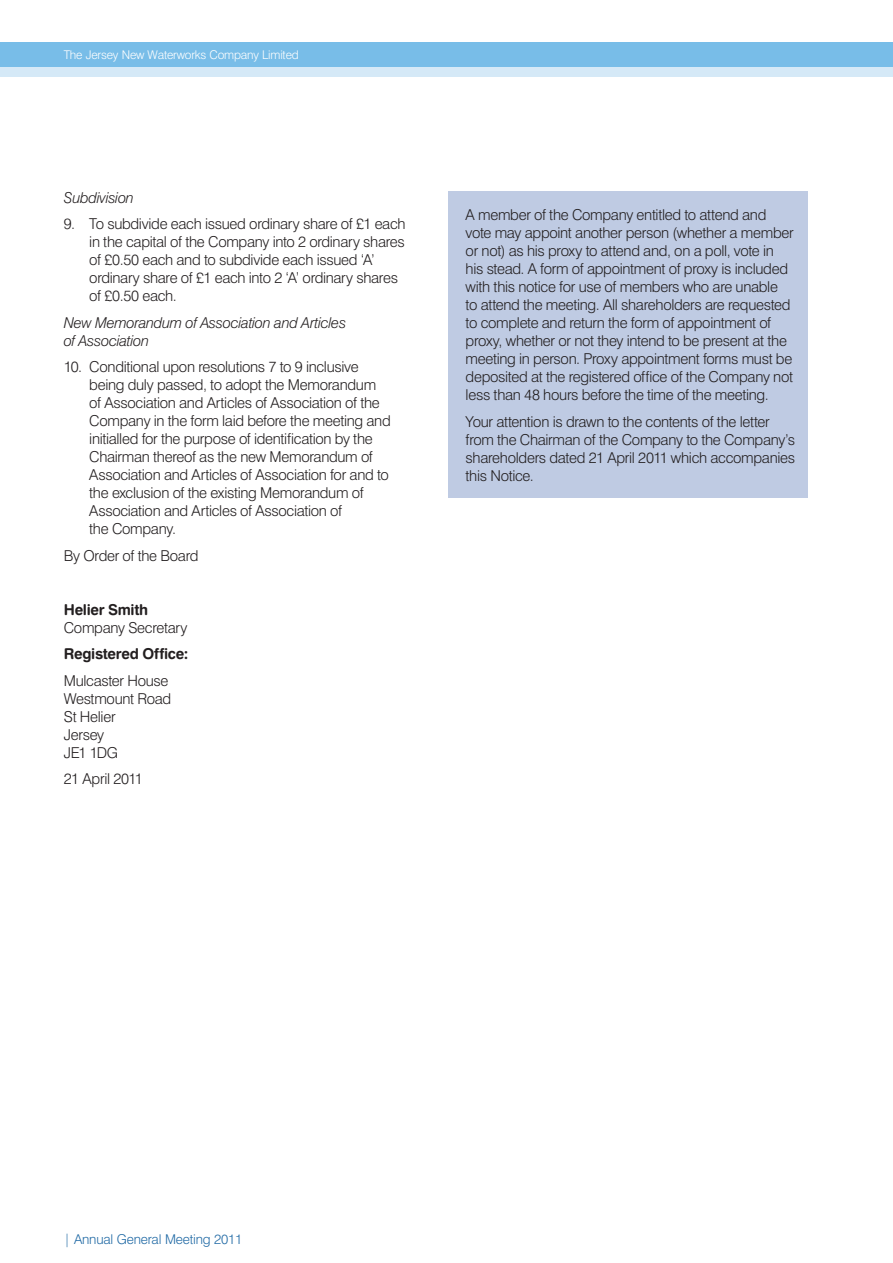
<style>
.page{position:relative;width:893px;height:1263px;background:#fff}
.page>*{position:absolute;margin:0;border:0;box-sizing:border-box;transform-origin:0 0}
.t1{font:300 15px/18px "Swiss 721 BT";letter-spacing:-.02em;color:#231f20}
.t2{font:italic 300 15px/18px "Swiss 721 BT";letter-spacing:-.02em;color:#231f20}
.t3{font:15px "Swiss 721 BT Bold Rounded";letter-spacing:-.02em;color:#231f20}
.t4{font:300 13.5px "Swiss 721 BT";letter-spacing:-.015em;color:#216aa5}
.t5{font:300 12px "Swiss 721 BT";letter-spacing:-.015em;color:#fff}
</style>
<div class="page">
<div style="left:0;top:43px;width:893px;height:24px;background:#78bde8"></div>
<div style="left:0;top:67px;width:893px;height:10px;background:#d5e9f7"></div>
<div style="left:449px;top:191px;width:359px;height:307px;background:#bfcbe3"></div>
<p class="t5" style="left:64px;top:47px;width:237px">The Jersey New Waterworks Company Limited</p>
<p class="t2" style="left:64px;top:188px;width:72px">Subdivision</p>
<p class="t1" style="left:89px;top:215px;width:318px;text-indent:-26px">9. To subdivide each issued ordinary share of £1 each in the capital of the Company into 2 ordinary shares of £0.50 each and to subdivide each issued ‘A’ ordinary share of £1 each into 2 ‘A’ ordinary shares of £0.50 each.</p>
<p class="t2" style="left:64px;top:313px;width:284px">New Memorandum of Association and Articles of Association</p>
<p class="t1" style="left:89px;top:358px;width:303px;text-indent:-26px">10. Conditional upon resolutions 7 to 9 inclusive being duly passed, to adopt the Memorandum of Association and Articles of Association of the Company in the form laid before the meeting and initialled for the purpose of identification by the Chairman thereof as the new Memorandum of Association and Articles of Association for and to the exclusion of the existing Memorandum of Association and Articles of Association of<br>the Company.</p>
<p class="t1" style="left:64px;top:546px;width:136px">By Order of the Board</p>
<p class="t3" style="left:64px;top:600px;width:86px">Helier Smith</p>
<p class="t1" style="left:64px;top:618px;width:125px">Company Secretary</p>
<p class="t3" style="left:64px;top:645px;width:126px">Registered Office:</p>
<p class="t1" style="left:64px;top:671px;width:109px">Mulcaster House<br>Westmount Road<br>St Helier<br>Jersey<br>JE1 1DG</p>
<p class="t1" style="left:64px;top:770px;width:81px">21 April 2011</p>
<p class="t1" style="left:466px;top:206px;width:330px">A member of the Company entitled to attend and vote may appoint another person (whether a member or not) as his proxy to attend and, on a poll, vote in his stead. A form of appointment of proxy is included with this notice for use of members who are unable<br>to attend the meeting. All shareholders are requested to complete and return the form of appointment of proxy, whether or not they intend to be present at the meeting in person. Proxy appointment forms must be deposited at the registered office of the Company not less than 48 hours before the time of the meeting.</p>
<p class="t1" style="left:466px;top:412px;width:331px">Your attention is drawn to the contents of the letter from the Chairman of the Company to the Company’s shareholders dated 21 April 2011 which accompanies this Notice.</p>
<p class="t4" style="left:64px;top:1231px;width:180px">| Annual General Meeting 2011</p>
</div>
